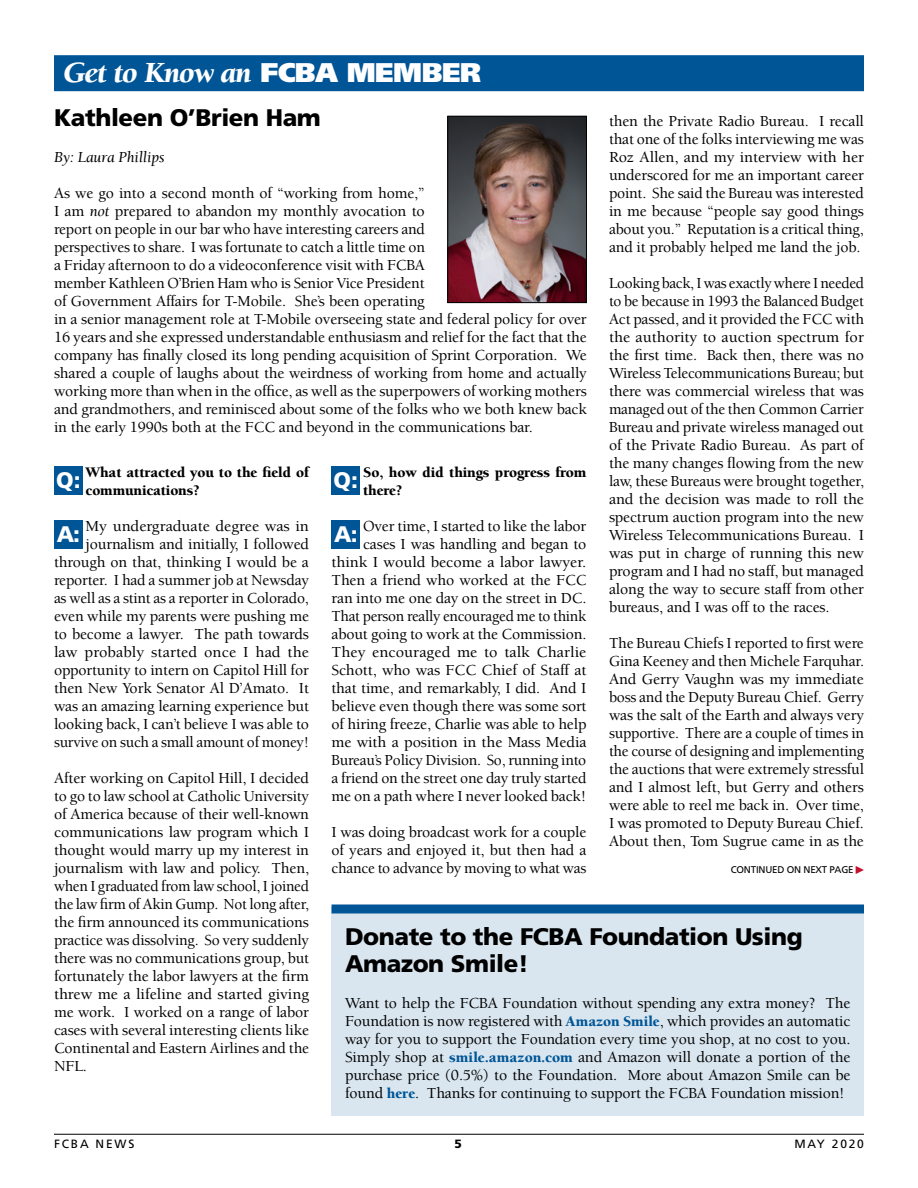
<style>
.page{position:relative;width:918px;height:1188px;background:#fff}
.page>*{position:absolute;margin:0;border:0;box-sizing:border-box;transform-origin:0 0}
.Section_Head{font:italic 900 30px "Berkeley";letter-spacing:-.015em;color:#fff}
.Highlight_Box_Head{font:900 24px/27px "Frutiger";letter-spacing:-.015em;color:#000}
.Headline{font:900 24px "Frutiger";letter-spacing:-.015em;color:#000}
.t1{font:900 22.5px "Frutiger";color:#fff}
.t2{font:500 15.75px/18px "Berkeley";letter-spacing:-.01em;color:#000;text-align:justify}
.t3{font:italic 15.75px "Berkeley";letter-spacing:-.01em;color:#000}
.t4{font:900 15px/18px "Berkeley";letter-spacing:-.01em;color:#000}
.t5{font:12px "Frutiger";letter-spacing:.15em;color:#000}
.t6{font:900 12px "Frutiger";color:#000}
.Continued_On{font:9.75px "Frutiger";letter-spacing:-.02em;color:#000}
.s1{font-family:"Frutiger";font-style:normal;font-size:27px}
.s2{font-weight:400;font-style:italic}
.s3{font-weight:900;font-size:15px;color:#005596}
</style>
<div class="page">
<hr style="left:54px;top:1134px;width:810px;height:1px;background:#000">
<div style="left:54px;top:55px;width:810px;height:36px;background:#005596"></div>
<img style="left:449px;top:118px;width:136px;height:183px">
<div style="left:447px;top:116px;width:140px;height:187px;border:1px solid #000"></div>
<div style="left:54px;top:466px;width:29px;height:29px;background:#005596"></div>
<div style="left:54px;top:520px;width:29px;height:29px;background:#005596"></div>
<div style="left:332px;top:466px;width:28px;height:29px;background:#005596"></div>
<div style="left:332px;top:520px;width:28px;height:29px;background:#005596"></div>
<div style="left:332px;top:907px;width:532px;height:209px;background:#d9e6ef"></div>
<div style="left:332px;top:904px;width:532px;height:10px;background:#005596"></div>
<p class="Section_Head" style="left:63px;top:57px;width:420px">Get to Know an <span class="s1">FCBA MEMBER</span></p>
<p class="Headline" style="left:54px;top:103px;width:268px">Kathleen O’Brien Ham</p>
<p class="t3" style="left:54px;top:149px;width:112px">By: Laura Phillips</p>
<p class="t2" style="left:54px;top:184px;width:534px;text-align:left">As we go into a second month of “working from home,”<br>I am <span class="s2">not</span> prepared to abandon my monthly avocation to<br>report on people in our bar who have interesting careers and<br>perspectives to share. I was fortunate to catch a little time on<br>a Friday afternoon to do a videoconference visit with FCBA<br>member Kathleen O’Brien Ham who is Senior Vice President<br>of Government Affairs for T-Mobile. She’s been operating<br>in a senior management role at T-Mobile overseeing state and federal policy for over 16 years and she expressed understandable enthusiasm and relief for the fact that the company has finally closed its long pending acquisition of Sprint Corporation. We shared a couple of laughs about the weirdness of working from home and actually working more than when in the office, as well as the superpowers of working mothers and grandmothers, and reminisced about some of the folks who we both knew back in the early 1990s both at the FCC and beyond in the communications bar.</p>
<p class="t1" style="left:56px;top:466px;width:26px">Q:</p>
<p class="t4" style="left:86px;top:464px;width:225px">What attracted you to the field of communications?</p>
<p class="t1" style="left:57px;top:520px;width:25px">A:</p>
<p class="t2" style="left:609px;top:112px;width:257px">then the Private Radio Bureau. I recall that one of the folks interviewing me was Roz Allen, and my interview with her underscored for me an important career point. She said the Bureau was interested in me because “people say good things about you.” Reputation is a critical thing, and it probably helped me land the job.</p>
<p class="t2" style="left:609px;top:274px;width:257px">Looking back, I was exactly where I needed to be because in 1993 the Balanced Budget Act passed, and it provided the FCC with the authority to auction spectrum for the first time. Back then, there was no Wireless Telecommunications Bureau; but there was commercial wireless that was managed out of the then Common Carrier Bureau and private wireless managed out of the Private Radio Bureau. As part of the many changes flowing from the new law, these Bureaus were brought together, and the decision was made to roll the spectrum auction program into the new Wireless Telecommunications Bureau. I was put in charge of running this new program and I had no staff, but managed along the way to secure staff from other bureaus, and I was off to the races.</p>
<p class="t2" style="left:609px;top:634px;width:257px">The Bureau Chiefs I reported to first were Gina Keeney and then Michele Farquhar.<br>And Gerry Vaughn was my immediate boss and the Deputy Bureau Chief. Gerry was the salt of the Earth and always very supportive. There are a couple of times in the course of designing and implementing the auctions that were extremely stressful and I almost left, but Gerry and others were able to reel me back in. Over time, I was promoted to Deputy Bureau Chief.<br>About then, Tom Sugrue came in as the</p>
<p class="Continued_On" style="left:731px;top:864px;width:124px">CONTINUED ON NEXT PAGE</p>
<p class="t1" style="left:334px;top:466px;width:26px">Q:</p>
<p class="t4" style="left:363px;top:464px;width:225px">So, how did things progress from there?</p>
<p class="t1" style="left:334px;top:520px;width:25px">A:</p>
<p class="t2" style="left:54px;top:517px;width:257px;text-align:right">My undergraduate degree was in journalism and initially, I followed through on that, thinking I would be a reporter. I had a summer job at Newsday as well as a stint as a reporter in Colorado, even while my parents were pushing me to become a lawyer. The path towards law probably started once I had the opportunity to intern on Capitol Hill for then New York Senator Al D’Amato. It was an amazing learning experience but looking back, I can’t believe I was able to survive on such a small amount of money!</p>
<p class="t2" style="left:54px;top:769px;width:257px">After working on Capitol Hill, I decided to go to law school at Catholic University of America because of their well-known communications law program which I thought would marry up my interest in journalism with law and policy. Then, when I graduated from law school, I joined the law firm of Akin Gump. Not long after, the firm announced its communications practice was dissolving. So very suddenly there was no communications group, but fortunately the labor lawyers at the firm threw me a lifeline and started giving me work. I worked on a range of labor cases with several interesting clients like Continental and Eastern Airlines and the NFL.</p>
<p class="t2" style="left:332px;top:517px;width:257px;text-align:right">Over time, I started to like the labor cases I was handling and began to think I would become a labor lawyer.<br>Then a friend who worked at the FCC ran into me one day on the street in DC.<br>That person really encouraged me to think about going to work at the Commission.<br>They encouraged me to talk Charlie Schott, who was FCC Chief of Staff at that time, and remarkably, I did. And I believe even though there was some sort of hiring freeze, Charlie was able to help me with a position in the Mass Media Bureau’s Policy Division. So, running into a friend on the street one day truly started me on a path where I never looked back!</p>
<p class="t2" style="left:332px;top:823px;width:257px">I was doing broadcast work for a couple of years and enjoyed it, but then had a chance to advance by moving to what was</p>
<p class="Highlight_Box_Head" style="left:345px;top:923px;width:459px">Donate to the FCBA Foundation Using<br>Amazon Smile!</p>
<p class="t2" style="left:345px;top:994px;width:507px">Want to help the FCBA Foundation without spending any extra money? The Foundation is now registered with <span class="s3">Amazon Smile</span>, which provides an automatic way for you to support the Foundation every time you shop, at no cost to you.<br>Simply shop at <span class="s3">smile.amazon.com</span> and Amazon will donate a portion of the purchase price (0.5%) to the Foundation. More about Amazon Smile can be found <span class="s3">here</span>. Thanks for continuing to support the FCBA Foundation mission!</p>
<p class="t5" style="left:54px;top:1137px;width:82px">FCBA NEWS</p>
<p class="t6" style="left:454px;top:1137px;width:9px">5</p>
<p class="t5" style="left:794px;top:1137px;width:71px">MAY 2020</p>
</div>
